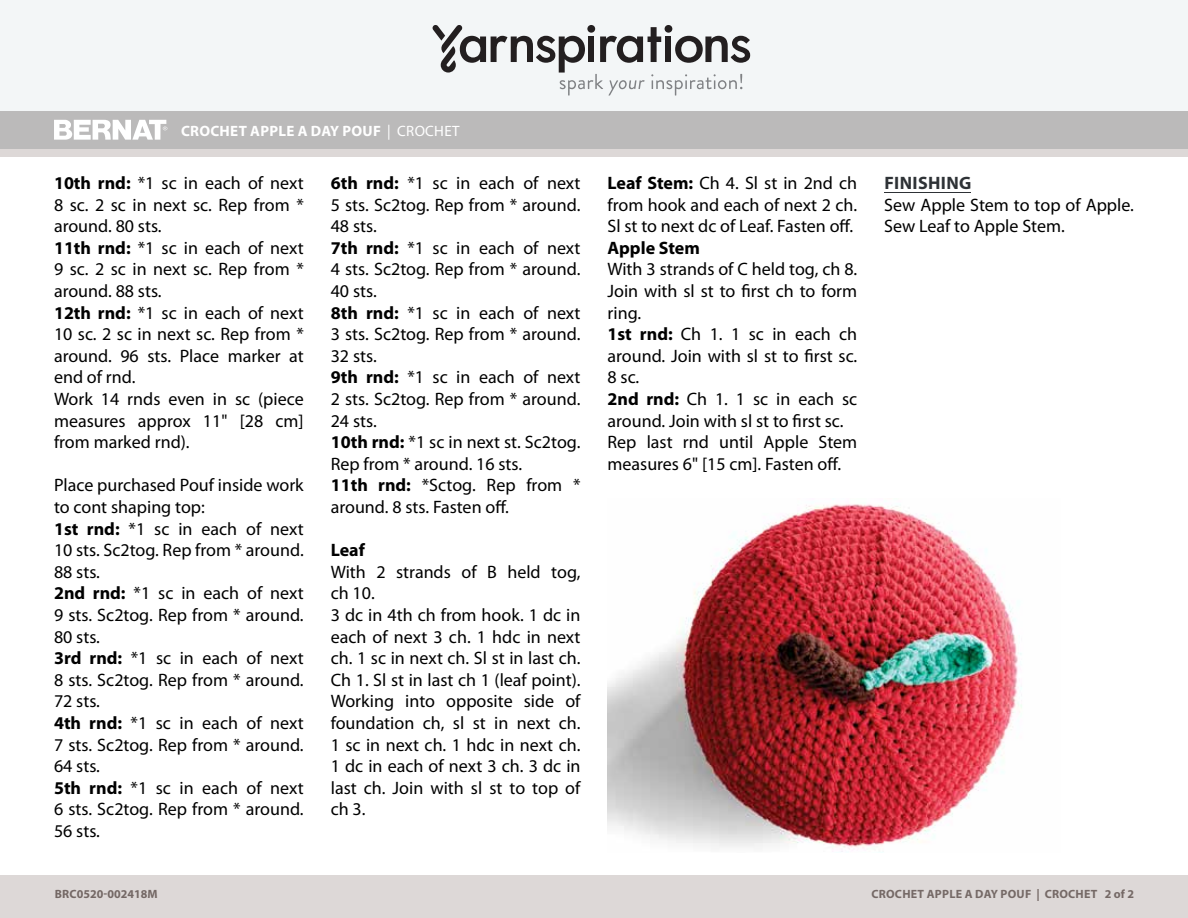
<style>
.page{position:relative;width:1188px;height:918px;background:#fff}
.page>*{position:absolute;margin:0;border:0;box-sizing:border-box;transform-origin:0 0}
.t1{font:18px/21.6px "Myriad Pro";color:#000}
.Pattern_Title{font:700 15px "Myriad Pro";letter-spacing:.02em;color:#fff}
.t2{font:700 12px "Myriad Pro";letter-spacing:.02em;color:#756966}
.t3{font:700 12px "Myriad Pro";letter-spacing:.02em;color:#746865}
.t4{font:700 12px "Myriad Pro";color:#746865}
.s1{font-weight:400}
.s2{font-weight:700}
.s3{font-weight:700;color:#2e3236}
</style>
<div class="page">
<div style="left:0;top:111px;width:1188px;height:38px;background:#bababa"></div>
<div style="left:0;top:0;width:1188px;height:111px;background:#f3f6f7"></div>
<svg style="left:433px;top:25px;width:318px;height:71px"></svg>
<div style="left:0;top:874px;width:1188px;height:44px;background:#ddd8d7"></div>
<div style="left:0;top:149px;width:1188px;height:8px;background:#ddd8d7"></div>
<svg style="left:54px;top:120px;width:113px;height:20px"></svg>
<hr style="left:884px;top:192px;width:87px;height:1px;background:#2e3236">
<img style="left:608px;top:504px;width:414px;height:349px">
<p class="Pattern_Title" style="left:181px;top:121px;width:280px">CROCHET APPLE A DAY POUF <span class="s1">| CROCHET</span></p>
<p class="t1" style="left:54px;top:172px;width:251px"><span class="s2">10th rnd:</span> *1 sc in each of next<br>8 sc. 2 sc in next sc. Rep from * around. 80 sts.<br><span class="s2">11th rnd:</span> *1 sc in each of next<br>9 sc. 2 sc in next sc. Rep from * around. 88 sts.<br><span class="s2">12th rnd:</span> *1 sc in each of next<br>10 sc. 2 sc in next sc. Rep from * around. 96 sts. Place marker at end of rnd.<br>Work 14 rnds even in sc (piece measures approx 11" [28 cm] from marked rnd).</p>
<p class="t1" style="left:54px;top:474px;width:251px">Place purchased Pouf inside work to cont shaping top:<br><span class="s2">1st rnd:</span> *1 sc in each of next<br>10 sts. Sc2tog. Rep from * around.<br>88 sts.<br><span class="s2">2nd rnd:</span> *1 sc in each of next<br>9 sts. Sc2tog. Rep from * around.<br>80 sts.<br><span class="s2">3rd rnd:</span> *1 sc in each of next<br>8 sts. Sc2tog. Rep from * around.<br>72 sts.<br><span class="s2">4th rnd:</span> *1 sc in each of next<br>7 sts. Sc2tog. Rep from * around.<br>64 sts.<br><span class="s2">5th rnd:</span> *1 sc in each of next<br>6 sts. Sc2tog. Rep from * around.<br>56 sts.</p>
<p class="Pattern_Title" style="left:190px;top:121px;width:318px">HRISTMAS CHARACTER STOCKINGS <span class="s1">| CROCHET</span></p>
<p class="t1" style="left:331px;top:172px;width:251px"><span class="s2">6th rnd:</span> *1 sc in each of next<br>5 sts. Sc2tog. Rep from * around.<br>48 sts.<br><span class="s2">7th rnd:</span> *1 sc in each of next<br>4 sts. Sc2tog. Rep from * around.<br>40 sts.<br><span class="s2">8th rnd:</span> *1 sc in each of next<br>3 sts. Sc2tog. Rep from * around.<br>32 sts.<br><span class="s2">9th rnd:</span> *1 sc in each of next<br>2 sts. Sc2tog. Rep from * around.<br>24 sts.<br><span class="s2">10th rnd:</span> *1 sc in next st. Sc2tog.<br>Rep from * around. 16 sts.<br><span class="s2">11th rnd:</span> *Sctog. Rep from * around. 8 sts. Fasten off.</p>
<p class="t1" style="left:331px;top:539px;width:251px"><span class="s2">Leaf<br></span>With 2 strands of B held tog, ch 10.<br>3 dc in 4th ch from hook. 1 dc in each of next 3 ch. 1 hdc in next ch. 1 sc in next ch. Sl st in last ch.<br>Ch 1. Sl st in last ch 1 (leaf point).<br>Working into opposite side of foundation ch, sl st in next ch.<br>1 sc in next ch. 1 hdc in next ch.<br>1 dc in each of next 3 ch. 3 dc in last ch. Join with sl st to top of ch 3.</p>
<p class="t4" style="left:55px;top:886px;width:105px">BRC0520-002418M</p>
<p class="t1" style="left:608px;top:172px;width:251px"><span class="s2">Leaf Stem:</span> Ch 4. Sl st in 2nd ch from hook and each of next 2 ch.<br>Sl st to next dc of Leaf. Fasten off.<br><span class="s2">Apple Stem<br></span>With 3 strands of C held tog, ch 8.<br>Join with sl st to first ch to form ring.<br><span class="s2">1st rnd:</span> Ch 1. 1 sc in each ch around. Join with sl st to first sc.<br>8 sc.<br><span class="s2">2nd rnd:</span> Ch 1. 1 sc in each sc around. Join with sl st to first sc.<br>Rep last rnd until Apple Stem measures 6" [15 cm]. Fasten off.</p>
<p class="t1" style="left:884px;top:172px;width:251px"><span class="s3">FINISHING<br></span>Sew Apple Stem to top of Apple.<br>Sew Leaf to Apple Stem.</p>
<p class="t2" style="left:871px;top:886px;width:264px">CROCHET APPLE A DAY POUF | CROCHET 2 of 2</p>
<p class="t3" style="left:853px;top:887px;width:202px">BUTTERFLY CROCHET DISHCLOTH <span class="s1">| C</span></p>
</div>
